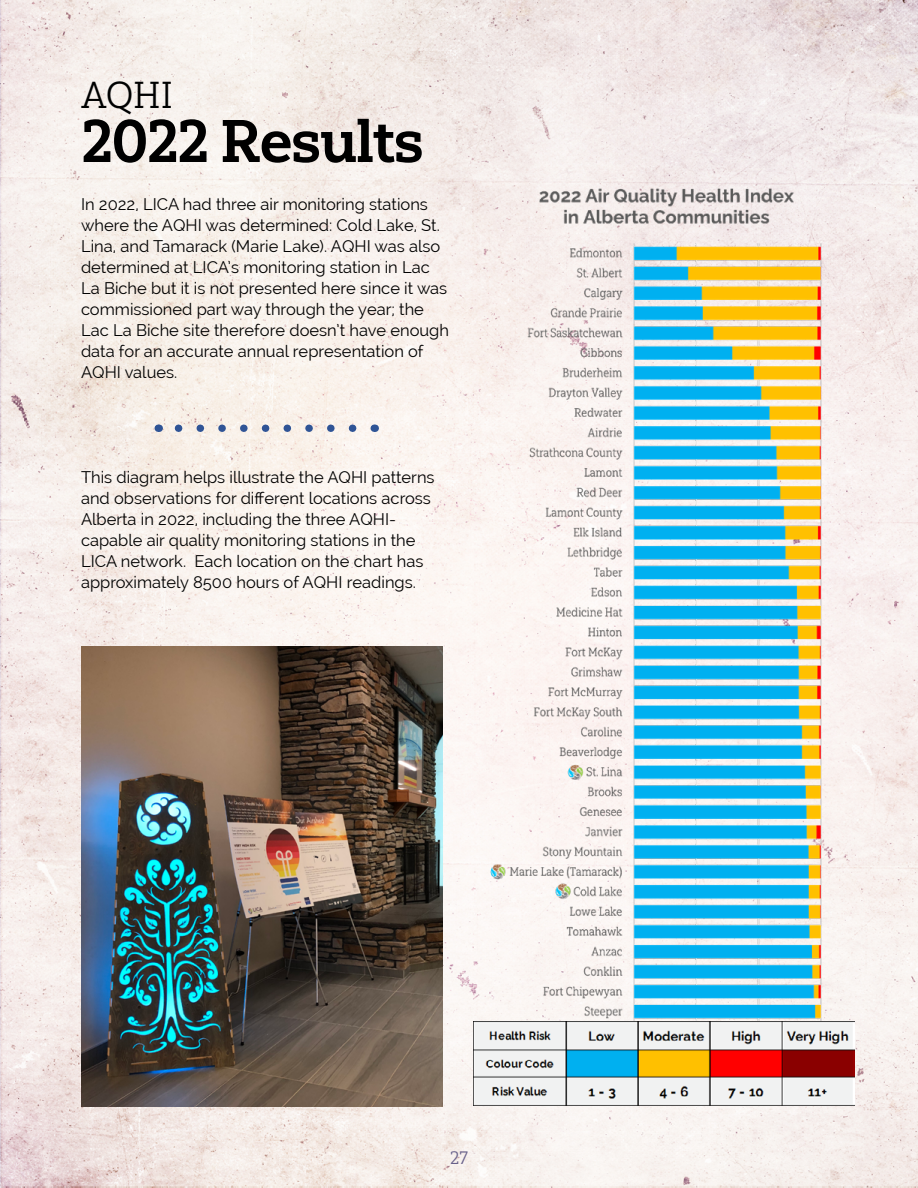
<style>
.page{position:relative;width:918px;height:1188px;background:#fff}
.page>*{position:absolute;margin:0;border:0;box-sizing:border-box;transform-origin:0 0}
.t1{font:60px "Yorkten Slab Nor Bol";letter-spacing:-.03em;color:#000}
.t2{font:37.5px "Yorkten Slab Nor Boo";color:#000101}
.t3{font:18px "Yorkten Slab Nor Boo";color:#68618a}
.t4{font:16.5px/21px "Raleway";color:#000}
</style>
<div class="page">
<img style="left:0;top:0;width:918px;height:1188px">
<img style="left:489px;top:177px;width:348px;height:845px">
<img style="left:81px;top:646px;width:362px;height:461px">
<img style="left:474px;top:1022px;width:381px;height:84px">
<svg style="left:169px;top:424px;width:184px;height:8px"></svg>
<h2 class="t2" style="left:81px;top:73px;width:93px">AQHI</h2>
<h1 class="t1" style="left:81px;top:104px;width:345px">2022 Results</h1>
<p class="t4" style="left:81px;top:194px;width:370px">In 2022, LICA had three air monitoring stations where the AQHI was determined: Cold Lake, St.<br>Lina, and Tamarack (Marie Lake). AQHI was also determined at LICA’s monitoring station in Lac La Biche but it is not presented here since it was commissioned part way through the year; the Lac La Biche site therefore doesn’t have enough data for an accurate annual representation of AQHI values.</p>
<p class="t4" style="left:81px;top:467px;width:355px">This diagram helps illustrate the AQHI patterns and observations for different locations across Alberta in 2022, including the three AQHI&shy;capable air quality monitoring stations in the LICA network. Each location on the chart has approximately 8500 hours of AQHI readings.</p>
<p class="t3" style="left:450px;top:1148px;width:19px">27</p>
</div>
